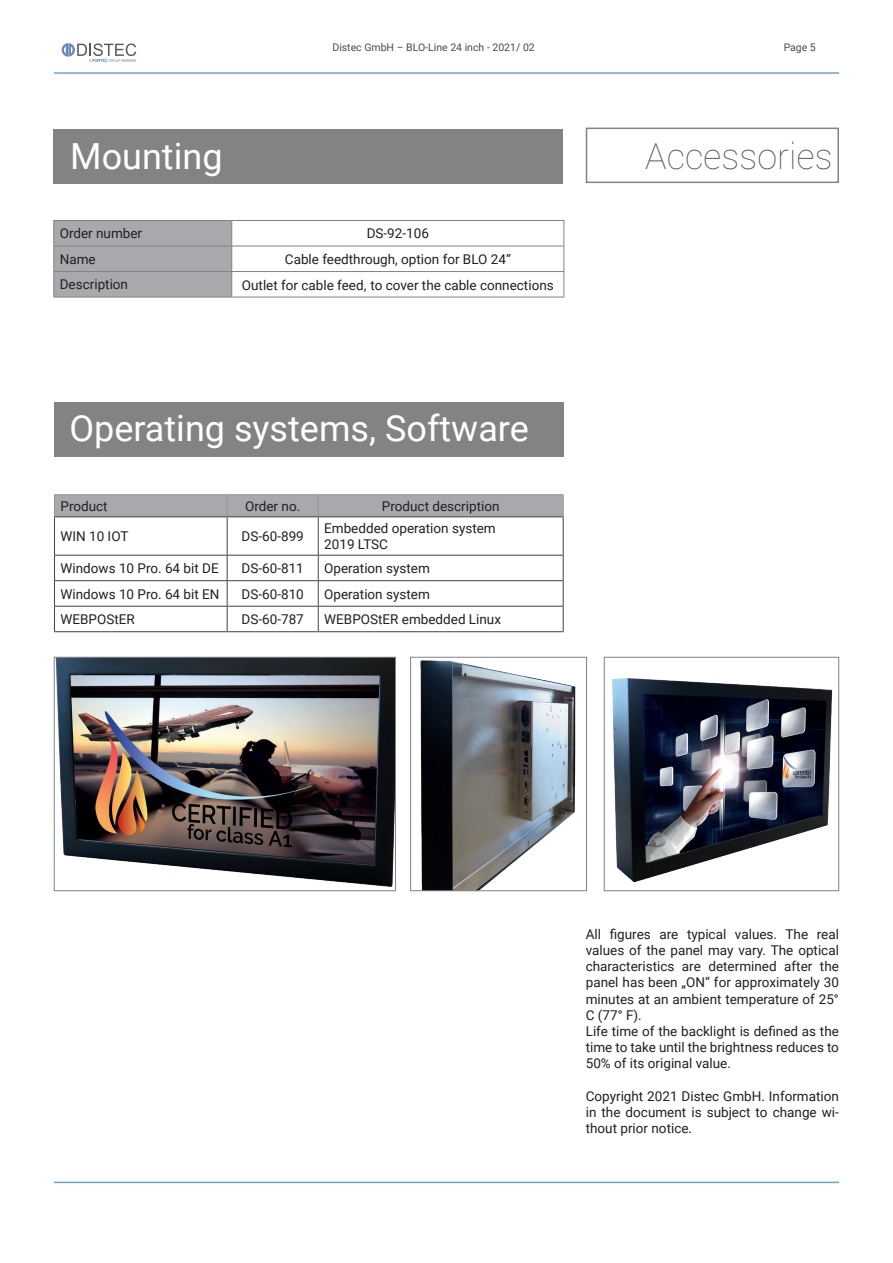
<style>
.page{position:relative;width:893px;height:1263px;background:#fff}
.page>*{position:absolute;margin:0;border:0;box-sizing:border-box;transform-origin:0 0}
.t1{font:36px "Roboto";color:#fff}
.t2{font:100 36px "Roboto";color:#57585a}
.t3{font:13.5px/16.2px "Roboto";color:#231f20}
.t4{font:10.5px "Roboto";color:#494a4b}
</style>
<div class="page">
<hr style="left:54px;top:1182px;width:785px;height:1px;background:#0166b3">
<hr style="left:54px;top:72px;width:785px;height:2px;background:#0166b3">
<svg style="left:62px;top:43px;width:74px;height:19px"></svg>
<div style="left:54px;top:403px;width:509px;height:54px;background:#838385"></div>
<div style="left:586px;top:128px;width:253px;height:55px;border:2px solid #57585a"></div>
<div style="left:54px;top:129px;width:509px;height:54px;background:#838385"></div>
<hr style="left:232px;top:220px;width:332px;height:1px;background:#808285">
<hr style="left:232px;top:246px;width:332px;height:1px;background:#808285">
<hr style="left:232px;top:271px;width:332px;height:1px;background:#808285">
<svg style="left:53px;top:220px;width:179px;height:77px;background:#a5a6aa"></svg>
<svg style="left:563px;top:221px;width:1px;height:76px"></svg>
<hr style="left:53px;top:297px;width:179px;height:1px;background:#808285">
<hr style="left:232px;top:297px;width:332px;height:1px;background:#808285">
<img style="left:56px;top:659px;width:338px;height:228px">
<div style="left:54px;top:657px;width:342px;height:234px;border:1px solid #808285"></div>
<img style="left:420px;top:660px;width:156px;height:229px">
<div style="left:410px;top:657px;width:177px;height:234px;border:1px solid #808285"></div>
<img style="left:612px;top:678px;width:221px;height:205px">
<div style="left:604px;top:657px;width:235px;height:234px;border:1px solid #808285"></div>
<hr style="left:54px;top:517px;width:1px;height:38px;background:#414243">
<hr style="left:227px;top:517px;width:1px;height:38px;background:#414243">
<hr style="left:318px;top:517px;width:1px;height:38px;background:#414243">
<hr style="left:563px;top:517px;width:1px;height:38px;background:#414243">
<hr style="left:54px;top:555px;width:173px;height:1px;background:#414243">
<hr style="left:227px;top:555px;width:91px;height:1px;background:#414243">
<hr style="left:318px;top:555px;width:246px;height:1px;background:#414243">
<hr style="left:54px;top:580px;width:173px;height:1px;background:#414243">
<hr style="left:227px;top:580px;width:91px;height:1px;background:#414243">
<hr style="left:318px;top:580px;width:246px;height:1px;background:#414243">
<hr style="left:54px;top:606px;width:173px;height:1px;background:#414243">
<svg style="left:54px;top:555px;width:1px;height:76px"></svg>
<hr style="left:227px;top:606px;width:91px;height:1px;background:#414243">
<svg style="left:227px;top:555px;width:1px;height:76px"></svg>
<hr style="left:318px;top:606px;width:246px;height:1px;background:#414243">
<svg style="left:318px;top:555px;width:1px;height:76px"></svg>
<svg style="left:563px;top:555px;width:1px;height:76px"></svg>
<hr style="left:54px;top:631px;width:173px;height:1px;background:#414243">
<hr style="left:227px;top:631px;width:91px;height:1px;background:#414243">
<hr style="left:318px;top:631px;width:246px;height:1px;background:#414243">
<hr style="left:54px;top:494px;width:173px;height:1px;background:#939598">
<hr style="left:227px;top:494px;width:91px;height:1px;background:#939598">
<hr style="left:318px;top:494px;width:246px;height:1px;background:#939598">
<div style="left:54px;top:495px;width:510px;height:22px;background:#a8a9ad"></div>
<p class="t4" style="left:332px;top:40px;width:204px">Distec GmbH – BLO-Line 24 inch - 2021/ 02</p>
<p class="t4" style="left:784px;top:40px;width:34px">Page 5</p>
<h1 class="t1" style="left:70px;top:131px;width:154px">Mounting</h1>
<h1 class="t2" style="left:645px;top:131px;width:189px">Accessories</h1>
<p class="t3" style="left:60px;top:225px;width:84px">Order number</p>
<p class="t3" style="left:367px;top:225px;width:64px">DS-92-106</p>
<p class="t3" style="left:60px;top:250px;width:37px">Name</p>
<p class="t3" style="left:285px;top:250px;width:227px">Cable feedthrough, option for BLO 24“</p>
<p class="t3" style="left:60px;top:276px;width:70px">Description</p>
<p class="t3" style="left:242px;top:277px;width:313px">Outlet for cable feed, to cover the cable connections</p>
<h1 class="t1" style="left:69px;top:403px;width:461px">Operating systems, Software</h1>
<p class="t3" style="left:61px;top:497px;width:49px">Product</p>
<p class="t3" style="left:245px;top:497px;width:57px">Order no.</p>
<p class="t3" style="left:382px;top:497px;width:119px">Product description</p>
<p class="t3" style="left:61px;top:528px;width:69px">WIN 10 IOT</p>
<p class="t3" style="left:242px;top:528px;width:64px">DS-60-899</p>
<p class="t3" style="left:324px;top:520px;width:173px">Embedded operation system<br>2019 LTSC</p>
<p class="t3" style="left:61px;top:560px;width:160px">Windows 10 Pro. 64 bit DE</p>
<p class="t3" style="left:242px;top:560px;width:64px">DS-60-811</p>
<p class="t3" style="left:324px;top:560px;width:107px">Operation system</p>
<p class="t3" style="left:61px;top:585px;width:160px">Windows 10 Pro. 64 bit EN</p>
<p class="t3" style="left:242px;top:585px;width:64px">DS-60-810</p>
<p class="t3" style="left:324px;top:585px;width:107px">Operation system</p>
<p class="t3" style="left:61px;top:611px;width:76px">WEBPOStER</p>
<p class="t3" style="left:242px;top:611px;width:64px">DS-60-787</p>
<p class="t3" style="left:324px;top:611px;width:178px">WEBPOStER embedded Linux</p>
<p class="t3" style="left:586px;top:925px;width:255px">All figures are typical values. The real values of the panel may vary. The optical characteristics are determined after the panel has been „ON“ for approximately 30 minutes at an ambient temperature of 25° C (77° F).<br>Life time of the backlight is defined as the time to take until the brightness reduces to 50% of its original value.</p>
<p class="t3" style="left:586px;top:1087px;width:255px;text-align:justify">Copyright 2021 Distec GmbH. Information in the document is subject to change wi&shy;thout prior notice.</p>
</div>
